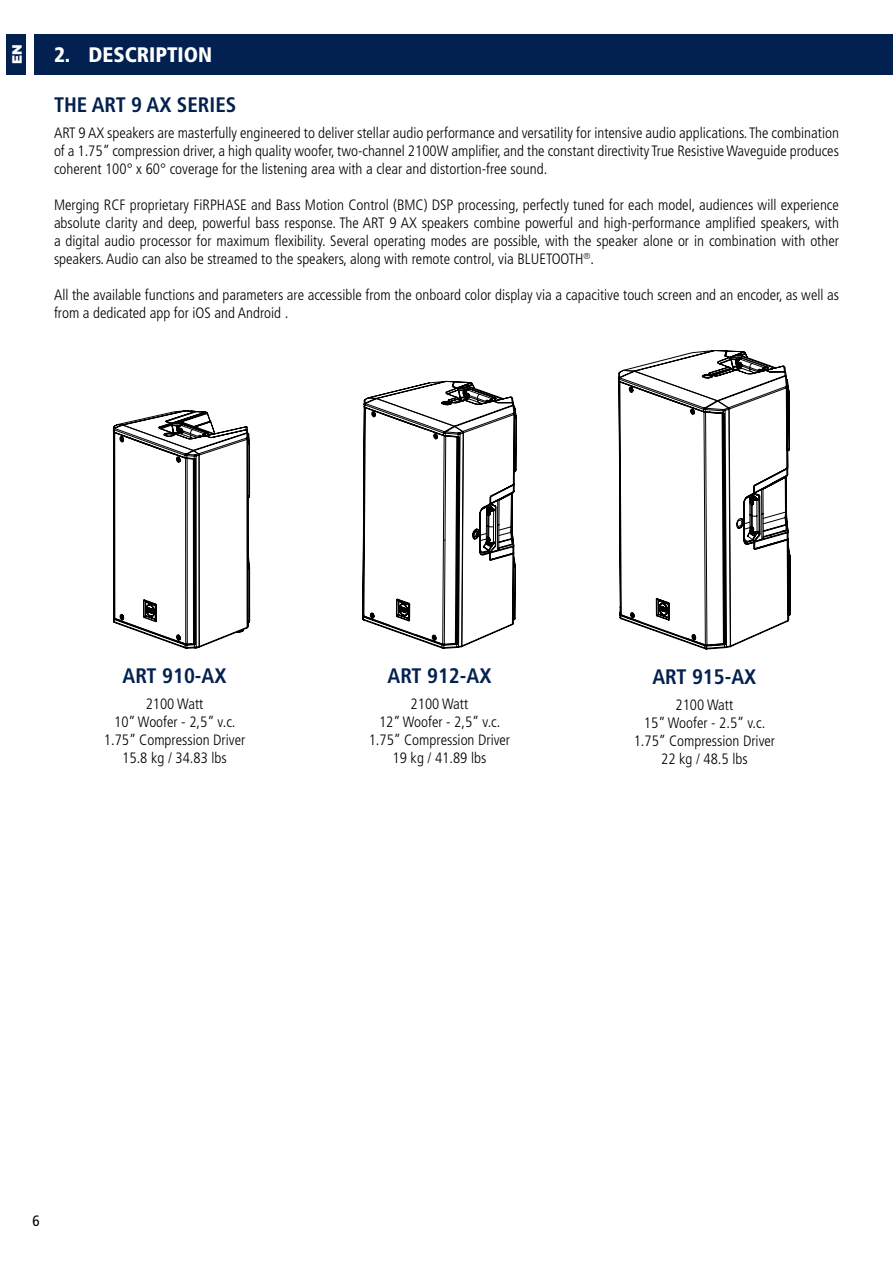
<style>
.page{position:relative;width:893px;height:1263px;background:#fff}
.page>*{position:absolute;margin:0;border:0;box-sizing:border-box;transform-origin:0 0}
.t1{font:700 condensed 21px "Frutiger LT Std";color:#022050}
.t2{font:900 condensed 21px "Frutiger LT Std";color:#fff}
.t3{font:300 condensed 15px/18px "Frutiger LT Std";color:#000;text-align:center}
.t4{font:condensed 15px "Frutiger LT Std";color:#000}
.t5{font:900 13.5px "Gotham";color:#fff}
</style>
<div class="page">
<div style="left:6px;top:34px;width:20px;height:41px;background:#022050"></div>
<div style="left:34px;top:34px;width:859px;height:41px;background:#022050"></div>
<svg style="left:117px;top:410px;width:133px;height:238px"></svg>
<svg style="left:363px;top:398px;width:4px;height:224px"></svg>
<svg style="left:367px;top:380px;width:150px;height:269px"></svg>
<svg style="left:619px;top:370px;width:4px;height:250px"></svg>
<svg style="left:623px;top:350px;width:168px;height:300px"></svg>
<p class="t5" style="left:8px;top:64px;width:21px;rotate:-90deg">EN</p>
<h1 class="t2" style="left:54px;top:42px;width:160px">2. DESCRIPTION</h1>
<h1 class="t1" style="left:54px;top:92px;width:184px">THE ART 9 AX SERIES</h1>
<p class="t3" style="left:54px;top:124px;width:786px;text-align:justify">ART 9 AX speakers are masterfully engineered to deliver stellar audio performance and versatility for intensive audio applications. The combination of a 1.75” compression driver, a high quality woofer, two-channel 2100W amplifier, and the constant directivity True Resistive Waveguide produces coherent 100° x 60° coverage for the listening area with a clear and distortion-free sound.</p>
<p class="t3" style="left:54px;top:196px;width:786px;text-align:justify">Merging RCF proprietary FiRPHASE and Bass Motion Control (BMC) DSP processing, perfectly tuned for each model, audiences will experience absolute clarity and deep, powerful bass response. The ART 9 AX speakers combine powerful and high-performance amplified speakers, with a digital audio processor for maximum flexibility. Several operating modes are possible, with the speaker alone or in combination with other speakers. Audio can also be streamed to the speakers, along with remote control, via BLUETOOTH<sup>®</sup>.</p>
<p class="t3" style="left:54px;top:286px;width:787px;text-align:left">All the available functions and parameters are accessible from the onboard color display via a capacitive touch screen and an encoder, as well as from a dedicated app for iOS and Android .</p>
<h1 class="t1" style="left:123px;top:663px;width:105px">ART 910-AX</h1>
<p class="t3" style="left:104px;top:695px;width:143px">2100 Watt<br>10” Woofer - 2,5” v.c.<br>1.75” Compression Driver<br>15.8 kg / 34.83 lbs</p>
<h1 class="t1" style="left:388px;top:663px;width:105px">ART 912-AX</h1>
<p class="t3" style="left:369px;top:695px;width:143px">2100 Watt<br>12” Woofer - 2,5” v.c.<br>1.75” Compression Driver<br>19 kg / 41.89 lbs</p>
<h1 class="t1" style="left:652px;top:664px;width:105px">ART 915-AX</h1>
<p class="t3" style="left:634px;top:696px;width:143px">2100 Watt<br>15” Woofer - 2.5” v.c.<br>1.75” Compression Driver<br>22 kg / 48.5 lbs</p>
<p class="t4" style="left:33px;top:1211px;width:9px">6</p>
</div>
